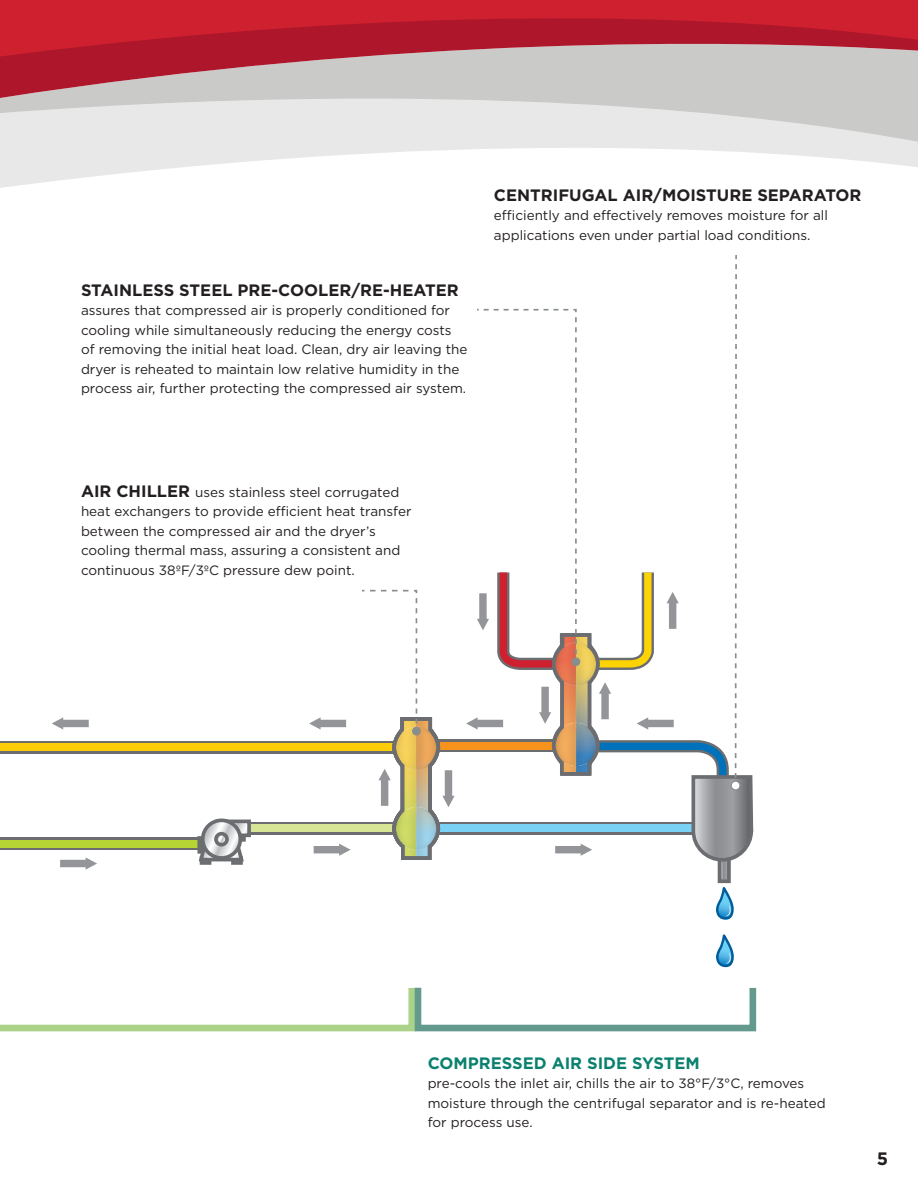
<style>
.page{position:relative;width:918px;height:1188px;background:#fff}
.page>*{position:absolute;margin:0;border:0;box-sizing:border-box;transform-origin:0 0}
.t1{font:700 18px "Gotham";color:#231f20}
.Body_Text_9{font:700 16.5px "Gotham";color:#231f20}
.Body_Text_9-2{font:700 16.5px "Gotham";color:#0a816e}
.Body_Text_9-3{font:13.5px/19.5px "Gotham";color:#231f20}
.s1{font-weight:700;font-size:16.5px}
</style>
<div class="page">
<svg style="left:0;top:119px;width:918px;height:69px;fill:#e9e8e8"></svg>
<svg style="left:0;top:0;width:918px;height:119px;background:#c7767f"></svg>
<svg style="left:0;top:838px;width:197px;height:12px"></svg>
<div style="left:0;top:840px;width:209px;height:7px;background:#b7d435"></div>
<div style="left:0;top:741px;width:403px;height:12px;background:#6c6d70"></div>
<div style="left:0;top:743px;width:403px;height:8px;background:#fdcc09"></div>
<svg style="left:251px;top:822px;width:111px;height:12px"></svg>
<div style="left:233px;top:825px;width:169px;height:7px;background:#d7e596"></div>
<svg style="left:60px;top:857px;width:37px;height:13px"></svg>
<svg style="left:314px;top:844px;width:37px;height:12px"></svg>
<svg style="left:52px;top:717px;width:37px;height:13px"></svg>
<svg style="left:309px;top:717px;width:37px;height:13px"></svg>
<svg style="left:716px;top:934px;width:18px;height:33px"></svg>
<svg style="left:197px;top:819px;width:54px;height:46px"></svg>
<svg style="left:0;top:987px;width:418px;height:45px"></svg>
<div style="left:415px;top:984px;width:341px;height:47px;border:7px solid #649a8e"></div>
<svg style="left:362px;top:255px;width:391px;height:665px"></svg>
<div style="left:412px;top:727px;width:9px;height:9px;background:#888d8e;border-radius:50%"></div>
<div style="left:81px;top:282px;width:395px;height:173px;background:#fff"></div>
<p class="Body_Text_9" style="left:81px;top:279px;width:379px">STAINLESS STEEL PRE-COOLER/RE-HEATER</p>
<p class="Body_Text_9-3" style="left:81px;top:300px;width:388px">assures that compressed air is properly conditioned for cooling while simultaneously reducing the energy costs of removing the initial heat load. Clean, dry air leaving the dryer is reheated to maintain low relative humidity in the process air, further protecting the compressed air system.</p>
<p class="Body_Text_9" style="left:494px;top:184px;width:369px">CENTRIFUGAL AIR/MOISTURE SEPARATOR</p>
<p class="Body_Text_9-3" style="left:494px;top:206px;width:336px">efficiently and effectively removes moisture for all applications even under partial load conditions.</p>
<p class="Body_Text_9-3" style="left:81px;top:482px;width:332px"><span class="s1">AIR CHILLER</span> uses stainless steel corrugated heat exchangers to provide efficient heat transfer between the compressed air and the dryer’s cooling thermal mass, assuring a consistent and continuous 38ºF/3ºC pressure dew point.</p>
<p class="Body_Text_9-2" style="left:428px;top:1052px;width:274px">COMPRESSED AIR SIDE SYSTEM</p>
<p class="Body_Text_9-3" style="left:428px;top:1073px;width:400px">pre-cools the inlet air, chills the air to 38°F/3°C, removes moisture through the centrifugal separator and is re-heated for process use.</p>
<h1 class="t1" style="left:877px;top:1147px;width:13px">5</h1>
</div>
